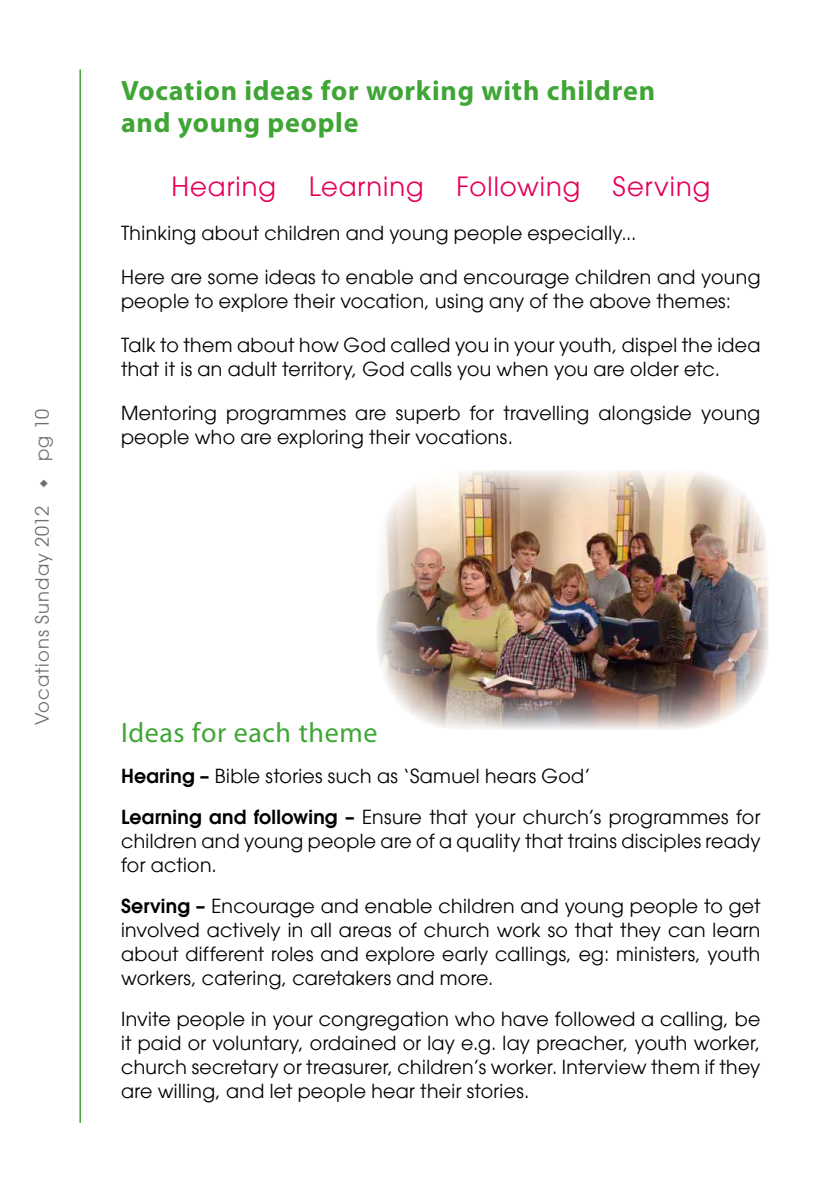
<style>
.page{position:relative;width:840px;height:1191px;background:#fff}
.page>*{position:absolute;margin:0;border:0;box-sizing:border-box;transform-origin:0 0}
.t1{font:700 28px/32px "Myriad Pro";letter-spacing:.025em;color:#3fa535}
.t2{font:28px "Myriad Pro";letter-spacing:.02em;color:#3fa535}
.t3{font:26px "Avant Garde";letter-spacing:.035em;color:#e6005b}
.t4{font:19px/24px "Avant Garde";letter-spacing:.015em;color:#000}
.t5{font:18px "Avant Garde";letter-spacing:.055em;color:#706f6f}
.s1{font-family:"Hypatia Sans Pro";font-weight:300;font-size:20px}
.s2{font-weight:600}
</style>
<div class="page">
<hr style="left:79px;top:69px;width:2px;height:1054px;background:#3fa535">
<img style="left:377px;top:470px;width:391px;height:260px">
<p class="t5" style="left:31px;top:725px;width:317px;rotate:-90deg">Vocations Sunday 2012 <span class="s1">◆</span> pg 10</p>
<h1 class="t1" style="left:121px;top:74px;width:535px">Vocation ideas for working with children and young people</h1>
<h2 class="t3" style="left:171px;top:171px;width:106px">Hearing</h2>
<h2 class="t3" style="left:308px;top:171px;width:116px">Learning</h2>
<h2 class="t3" style="left:456px;top:171px;width:125px">Following</h2>
<h2 class="t3" style="left:612px;top:171px;width:99px">Serving</h2>
<p class="t4" style="left:121px;top:221px;width:516px">Thinking about children and young people especially...</p>
<p class="t4" style="left:121px;top:265px;width:640px">Here are some ideas to enable and encourage children and young people to explore their vocation, using any of the above themes:</p>
<p class="t4" style="left:121px;top:333px;width:640px">Talk to them about how God called you in your youth, dispel the idea that it is an adult territory, God calls you when you are older etc.</p>
<p class="t4" style="left:121px;top:401px;width:640px">Mentoring programmes are superb for travelling alongside young people who are exploring their vocations.</p>
<h1 class="t2" style="left:121px;top:715px;width:258px">Ideas for each theme</h1>
<p class="t4" style="left:121px;top:755px;width:640px;line-height:41px"><span class="s2">Hearing –</span> Bible stories such as ‘Samuel hears God’<br><span class="s2">Learning and following –</span> Ensure that your church’s programmes for</p>
<p class="t4" style="left:121px;top:829px;width:640px">children and young people are of a quality that trains disciples ready for action.</p>
<p class="t4" style="left:121px;top:894px;width:640px;text-align:justify"><span class="s2">Serving –</span> Encourage and enable children and young people to get involved actively in all areas of church work so that they can learn about different roles and explore early callings, eg: ministers, youth workers, catering, caretakers and more.</p>
<p class="t4" style="left:121px;top:1007px;width:640px;text-align:justify">Invite people in your congregation who have followed a calling, be it paid or voluntary, ordained or lay e.g. lay preacher, youth worker, church secretary or treasurer, children’s worker. Interview them if they are willing, and let people hear their stories.</p>
</div>
